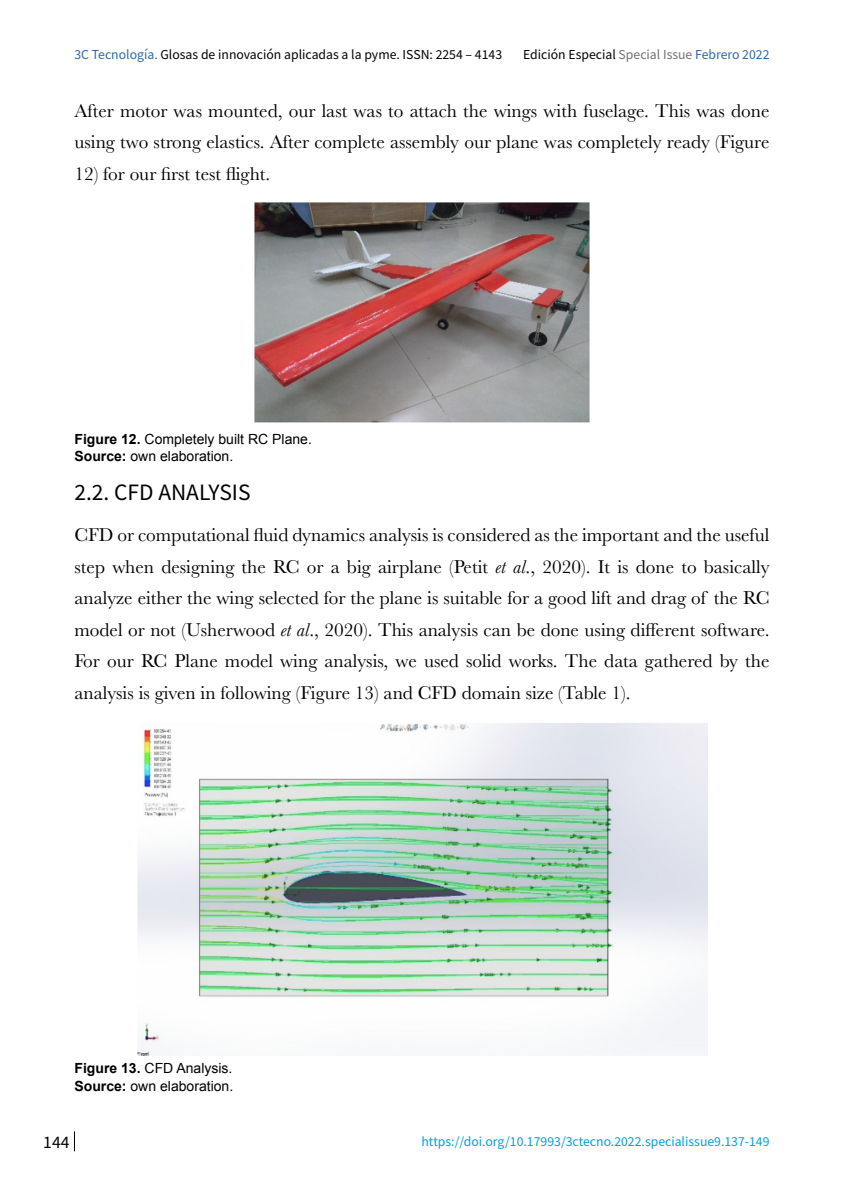
<style>
.page{position:relative;width:844px;height:1191px;background:#fff}
.page>*{position:absolute;margin:0;border:0;box-sizing:border-box;transform-origin:0 0}
.t1{font:21px "Noto Sans HK";color:#000}
.t2{font:19.25px/31.5px "Baskerville";color:#000}
.t3{font:15.75px "Noto Sans HK";color:#000}
.t4{font:14px/17.5px "Arial";color:#000}
.t5{font:12.25px "Noto Sans HK";color:#000}
.t6{font:12.25px "Noto Sans HK";color:#009ee0}
.s1{color:#2e66ab}
.s2{color:#707172}
.s3{font-weight:700}
.s4{font-style:italic}
</style>
<div class="page">
<svg style="left:74px;top:1131px;width:1px;height:20px"></svg>
<img style="left:254px;top:202px;width:336px;height:221px">
<img style="left:137px;top:723px;width:570px;height:332px">
<p class="t5" style="left:74px;top:48px;width:429px"><span class="s1">3C Tecnología.</span> Glosas de innovación aplicadas a la pyme. ISSN: 2254 – 4143</p>
<p class="t5" style="left:523px;top:48px;width:248px">Edición Especial <span class="s2">Special Issue</span> <span class="s1">Febrero 2022</span></p>
<p class="t2" style="left:74px;top:95px;width:696px">After motor was mounted, our last was to attach the wings with fuselage. This was done using two strong elastics. After complete assembly our plane was completely ready (Figure</p>
<p class="t2" style="left:74px;top:158px;width:197px">12) for our first test flight.</p>
<p class="t4" style="left:74px;top:430px;width:239px"><span class="s3">Figure 12.</span> Completely built RC Plane.<br><span class="s3">Source:</span> own elaboration.</p>
<p class="t1" style="left:74px;top:480px;width:178px">2.2. CFD ANALYSIS</p>
<p class="t2" style="left:74px;top:519px;width:696px;text-align:justify">CFD or computational fluid dynamics analysis is considered as the important and the useful step when designing the RC or a big airplane (Petit <span class="s4">et al</span>., 2020). It is done to basically analyze either the wing selected for the plane is suitable for a good lift and drag of the RC model or not (Usherwood <span class="s4">et al</span>., 2020). This analysis can be done using different software.<br>For our RC Plane model wing analysis, we used solid works. The data gathered by the analysis is given in following (Figure 13) and CFD domain size (Table 1).</p>
<p class="t4" style="left:74px;top:1059px;width:160px"><span class="s3">Figure 13.</span> CFD Analysis.<br><span class="s3">Source:</span> own elaboration.</p>
<p class="t3" style="left:43px;top:1133px;width:28px">144</p>
<p class="t6" style="left:421px;top:1134px;width:349px">https://doi.org/10.17993/3ctecno.2022.specialissue9.137-149</p>
</div>
